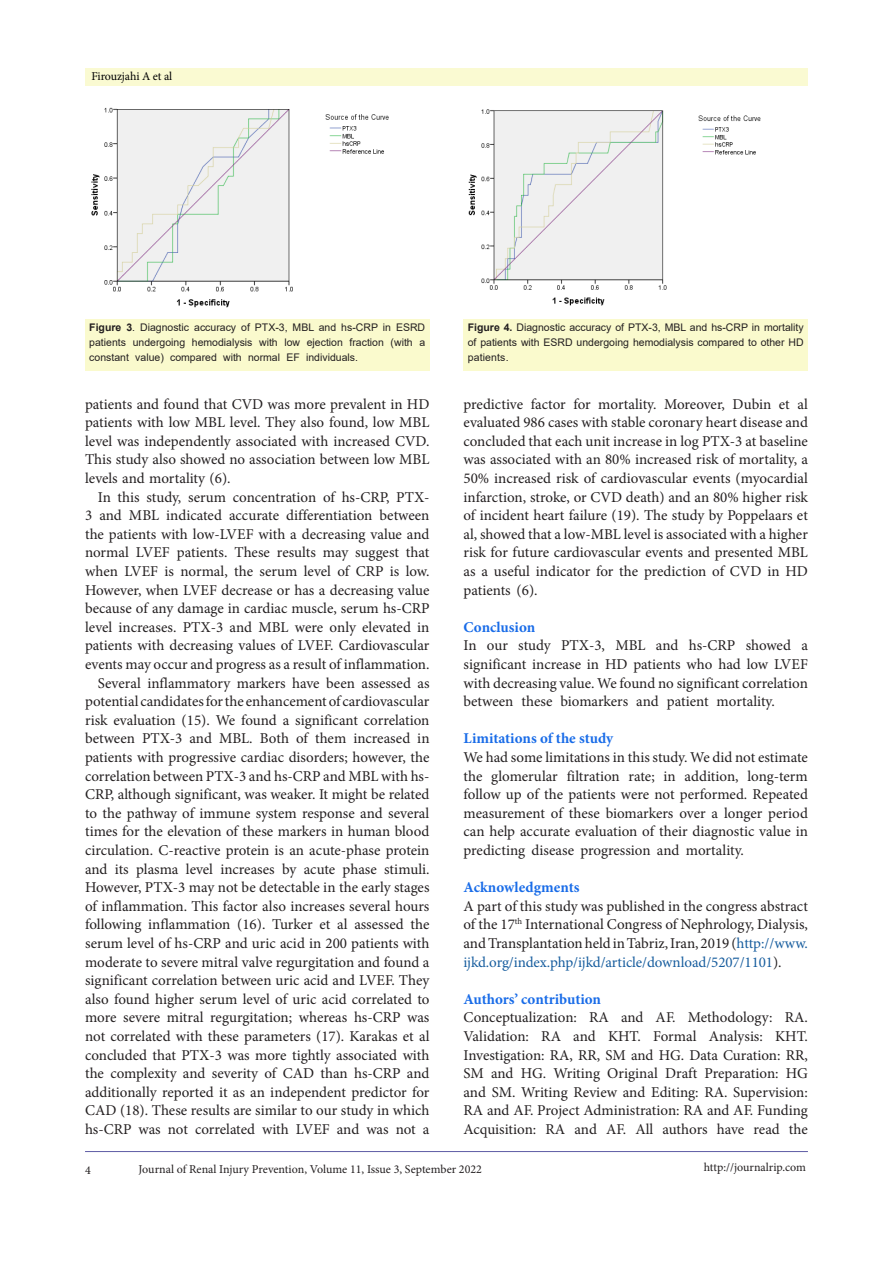
<style>
.page{position:relative;width:893px;height:1263px;background:#fff}
.page>*{position:absolute;margin:0;border:0;box-sizing:border-box;transform-origin:0 0}
.t1{font:15px/18.6px "Minion Pro";letter-spacing:-.005em;color:#231f20;text-align:justify}
.t2{font:700 15px "Minion Pro";color:#196ce8}
.t3{font:12px "Minion Pro";color:#231f20}
.t4{font:12px "Minion Pro";letter-spacing:-.01em;color:#000001}
.t5{font:10.5px/15px "Arial";color:#231f20;text-align:justify}
.s1{font-weight:700}
.s2{color:#175d9e}
</style>
<div class="page">
<hr style="left:85px;top:1151px;width:723px;height:1px;background:#5e5ca5">
<div style="left:85px;top:68px;width:723px;height:17px;background:#fafad2"></div>
<img style="left:91px;top:107px;width:298px;height:201px">
<div style="left:85px;top:319px;width:344px;height:52px;background:#fafacd"></div>
<div style="left:463px;top:319px;width:345px;height:52px;background:#fafacd"></div>
<img style="left:468px;top:109px;width:293px;height:197px">
<p class="t4" style="left:91px;top:68px;width:82px">Firouzjahi A et al</p>
<p class="t5" style="left:89px;top:320px;width:337px"><span class="s1">Figure 3</span>. Diagnostic accuracy of PTX-3, MBL and hs-CRP in ESRD patients undergoing hemodialysis with low ejection fraction (with a constant value) compared with normal EF individuals.</p>
<p class="t5" style="left:468px;top:320px;width:337px"><span class="s1">Figure 4.</span> Diagnostic accuracy of PTX-3, MBL and hs-CRP in mortality of patients with ESRD undergoing hemodialysis compared to other HD patients.</p>
<p class="t1" style="left:85px;top:394px;width:346px">patients and found that CVD was more prevalent in HD patients with low MBL level. They also found, low MBL level was independently associated with increased CVD.<br>This study also showed no association between low MBL levels and mortality (6).</p>
<p class="t1" style="left:85px;top:487px;width:346px;text-indent:13px">In this study, serum concentration of hs-CRP, PTX-3 and MBL indicated accurate differentiation between the patients with low-LVEF with a decreasing value and normal LVEF patients. These results may suggest that when LVEF is normal, the serum level of CRP is low.<br>However, when LVEF decrease or has a decreasing value because of any damage in cardiac muscle, serum hs-CRP level increases. PTX-3 and MBL were only elevated in patients with decreasing values of LVEF. Cardiovascular events may occur and progress as a result of inflammation.</p>
<p class="t1" style="left:85px;top:673px;width:346px;text-indent:13px">Several inflammatory markers have been assessed as potential candidates for the enhancement of cardiovascular risk evaluation (15). We found a significant correlation between PTX-3 and MBL. Both of them increased in patients with progressive cardiac disorders; however, the correlation between PTX-3 and hs-CRP and MBL with hs-CRP, although significant, was weaker. It might be related to the pathway of immune system response and several times for the elevation of these markers in human blood circulation. C-reactive protein is an acute-phase protein and its plasma level increases by acute phase stimuli.<br>However, PTX-3 may not be detectable in the early stages of inflammation. This factor also increases several hours following inflammation (16). Turker et al assessed the serum level of hs-CRP and uric acid in 200 patients with moderate to severe mitral valve regurgitation and found a significant correlation between uric acid and LVEF. They also found higher serum level of uric acid correlated to more severe mitral regurgitation; whereas hs-CRP was not correlated with these parameters (17). Karakas et al concluded that PTX-3 was more tightly associated with the complexity and severity of CAD than hs-CRP and additionally reported it as an independent predictor for CAD (18). These results are similar to our study in which hs-CRP was not correlated with LVEF and was not a</p>
<p class="t1" style="left:463px;top:394px;width:346px">predictive factor for mortality. Moreover, Dubin et al evaluated 986 cases with stable coronary heart disease and concluded that each unit increase in log PTX-3 at baseline was associated with an 80% increased risk of mortality, a 50% increased risk of cardiovascular events (myocardial infarction, stroke, or CVD death) and an 80% higher risk of incident heart failure (19). The study by Poppelaars et al, showed that a low-MBL level is associated with a higher risk for future cardiovascular events and presented MBL as a useful indicator for the prediction of CVD in HD patients (6).</p>
<p class="t2" style="left:463px;top:616px;width:73px">Conclusion</p>
<p class="t1" style="left:463px;top:636px;width:346px">In our study PTX-3, MBL and hs-CRP showed a significant increase in HD patients who had low LVEF with decreasing value. We found no significant correlation between these biomarkers and patient mortality.</p>
<p class="t2" style="left:463px;top:728px;width:151px">Limitations of the study</p>
<p class="t1" style="left:463px;top:748px;width:346px">We had some limitations in this study. We did not estimate the glomerular filtration rate; in addition, long-term follow up of the patients were not performed. Repeated measurement of these biomarkers over a longer period can help accurate evaluation of their diagnostic value in predicting disease progression and mortality.</p>
<p class="t2" style="left:463px;top:877px;width:118px">Acknowledgments</p>
<p class="t1" style="left:463px;top:897px;width:346px">A part of this study was published in the congress abstract of the 17<sup>th</sup> International Congress of Nephrology, Dialysis, and Transplantation held in Tabriz, Iran, 2019 (<span class="s2">http://www. ijkd.org/index.php/ijkd/article/download/5207/1101</span>).</p>
<p class="t2" style="left:463px;top:988px;width:139px">Authors’ contribution</p>
<p class="t1" style="left:463px;top:1008px;width:346px">Conceptualization: RA and AF. Methodology: RA.<br>Validation: RA and KHT. Formal Analysis: KHT.<br>Investigation: RA, RR, SM and HG. Data Curation: RR, SM and HG. Writing Original Draft Preparation: HG and SM. Writing Review and Editing: RA. Supervision:<br>RA and AF. Project Administration: RA and AF. Funding Acquisition: RA and AF. All authors have read the</p>
<p class="t3" style="left:85px;top:1162px;width:7px">4</p>
<p class="t3" style="left:139px;top:1161px;width:345px">Journal of Renal Injury Prevention, Volume 11, Issue 3, September 2022</p>
<p class="t3" style="left:704px;top:1159px;width:104px">http://journalrip.com</p>
</div>
